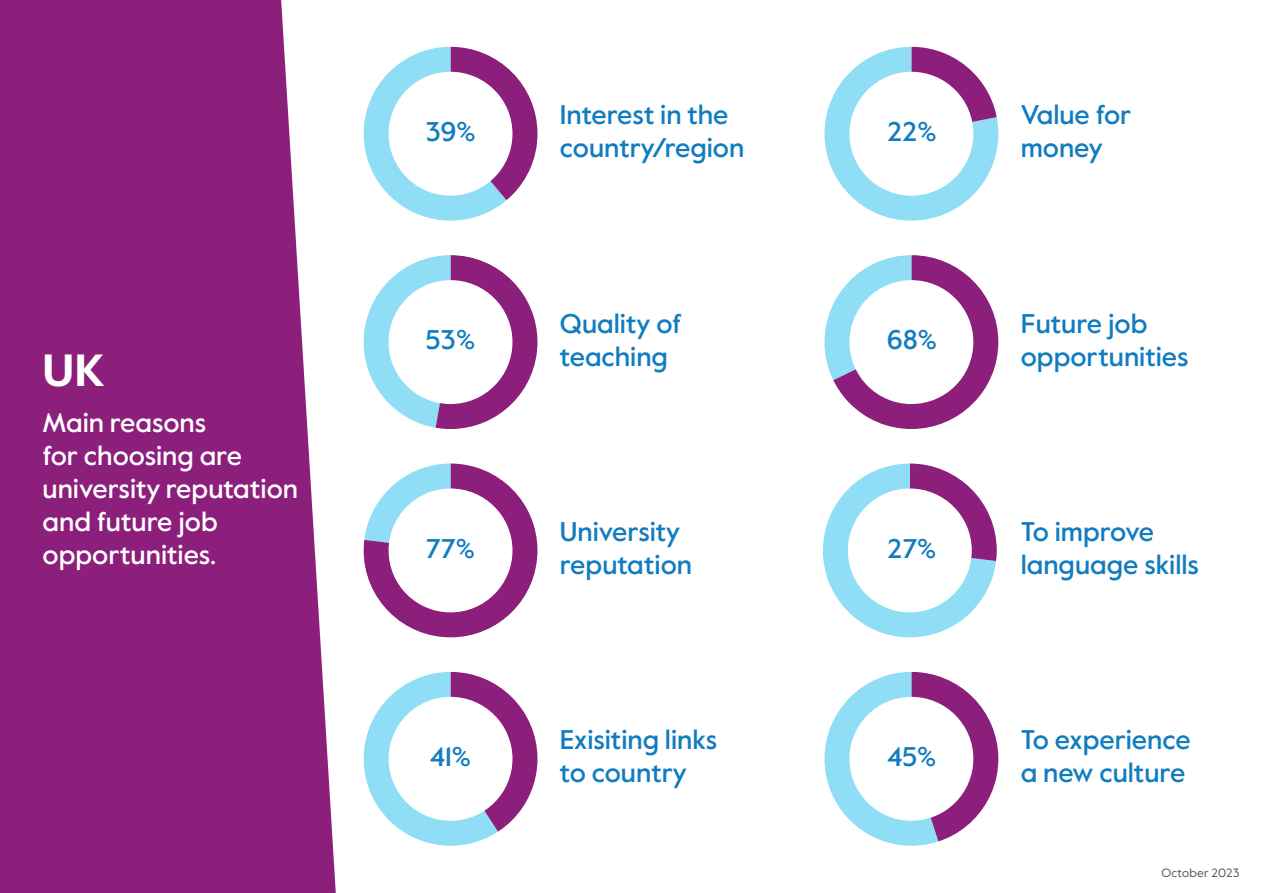
<style>
.page{position:relative;width:1263px;height:893px;background:#8d1f7c}
.page>*{position:absolute;margin:0;border:0;box-sizing:border-box;transform-origin:0 0}
.t1{font:700 45px "Value Sans Pro";color:#fff;scale:1.06 1}
.t2{font:500 27px/33px "Value Sans Pro";color:#117cc0}
.t3{font:500 27px/33px "Value Sans Pro";color:#fff}
.t4{font:12px "Value Sans Pro";letter-spacing:.02em;color:#575756}
</style>
<div class="page">
<div style="left:281px;top:0;width:982px;height:893px;background:#fff"></div>
<svg style="left:364px;top:47px;width:173px;height:174px;background:#d3d5e9"></svg>
<svg style="left:364px;top:255px;width:173px;height:174px"></svg>
<svg style="left:364px;top:463px;width:173px;height:174px"></svg>
<svg style="left:364px;top:672px;width:173px;height:174px"></svg>
<svg style="left:824px;top:672px;width:174px;height:174px"></svg>
<svg style="left:823px;top:463px;width:174px;height:174px;background:#d3deee"></svg>
<svg style="left:824px;top:255px;width:174px;height:174px"></svg>
<svg style="left:824px;top:47px;width:174px;height:174px;background:#d3e2f1"></svg>
<h1 class="t1" style="left:43px;top:344px;width:60px">UK</h1>
<p class="t3" style="left:43px;top:407px;width:257px">Main reasons<br>for choosing are university reputation and future job opportunities.</p>
<p class="t2" style="left:425px;top:116px;width:52px">39%</p>
<p class="t2" style="left:426px;top:324px;width:51px">53%</p>
<p class="t2" style="left:426px;top:532px;width:51px">77%</p>
<p class="t2" style="left:430px;top:741px;width:43px">41%</p>
<p class="t2" style="left:560px;top:99px;width:186px">Interest in the country/region</p>
<p class="t2" style="left:560px;top:308px;width:123px">Quality of teaching</p>
<p class="t2" style="left:560px;top:516px;width:134px">University reputation</p>
<p class="t2" style="left:560px;top:724px;width:159px">Exisiting links to country</p>
<p class="t2" style="left:887px;top:116px;width:51px">22%</p>
<p class="t2" style="left:887px;top:324px;width:52px">68%</p>
<p class="t2" style="left:887px;top:532px;width:51px">27%</p>
<p class="t2" style="left:887px;top:741px;width:51px">45%</p>
<p class="t2" style="left:1021px;top:99px;width:112px">Value for money</p>
<p class="t2" style="left:1021px;top:308px;width:169px">Future job opportunities</p>
<p class="t2" style="left:1021px;top:516px;width:180px">To improve language skills</p>
<p class="t2" style="left:1021px;top:724px;width:171px">To experience a new culture</p>
<p class="t4" style="left:1161px;top:865px;width:80px">October 2023</p>
</div>
